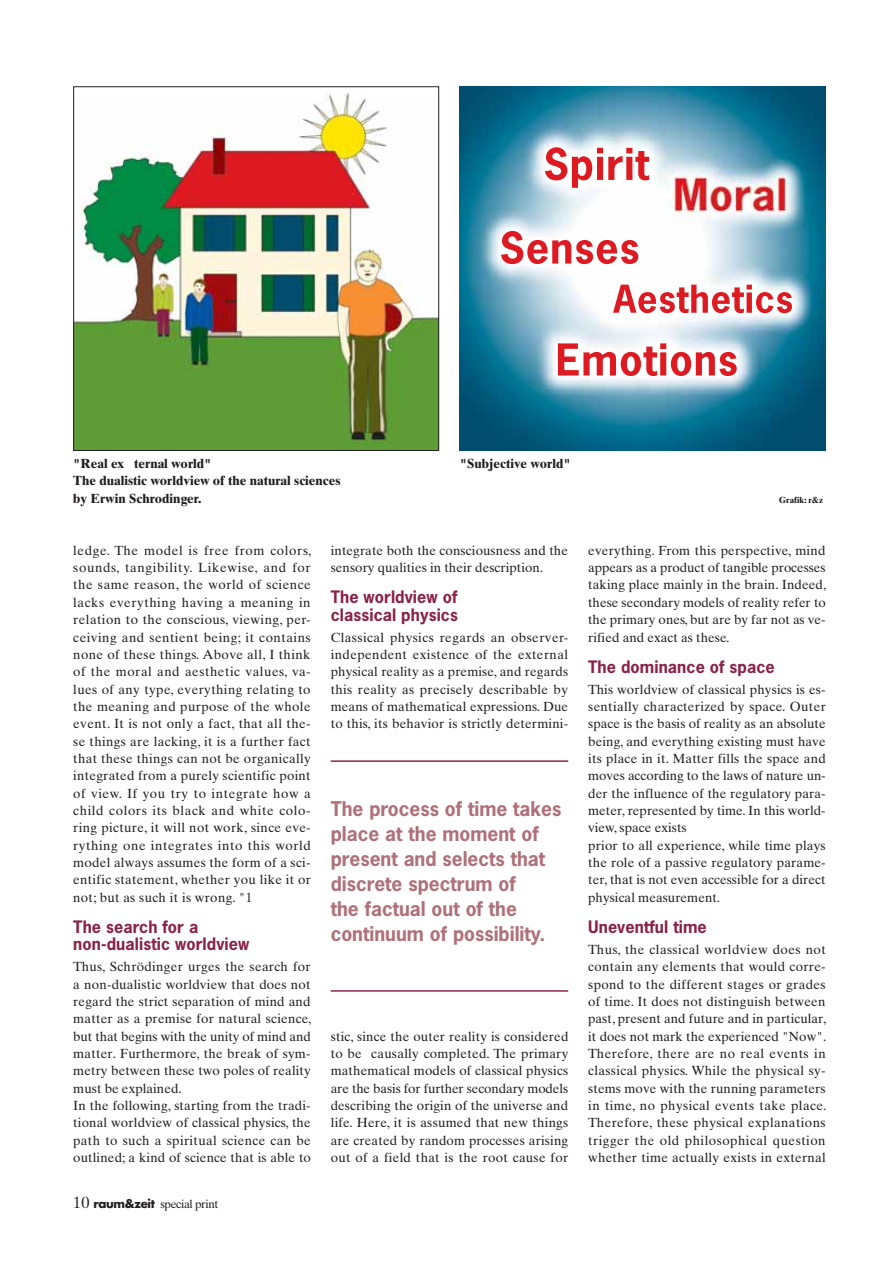
<style>
.page{position:relative;width:893px;height:1263px;background:#fff}
.page>*{position:absolute;margin:0;border:0;box-sizing:border-box;transform-origin:0 0}
.t1{font:700 19.05px/25px "News Gothic";color:#af707a}
.t2{font:700 16.2px/17.4px "News Gothic";letter-spacing:.005em;color:#8b2148}
.t3{font:13.2px/17.4px "Times Ten";letter-spacing:.015em;color:#231f20;text-align:justify}
.t4{font:700 13.2px/17.4px "Times Ten";color:#231f20}
.t5{font:11.7px "Times Ten";letter-spacing:-.03em;color:#231f20}
.t6{font:700 8.85px "Times Ten";color:#231f20}
.s1{font-size:16.2px}
.s2{font-family:"Futura";font-weight:700}
</style>
<div class="page">
<hr style="left:331px;top:760px;width:237px;height:2px;background:#8b2148">
<hr style="left:331px;top:990px;width:237px;height:2px;background:#8b2148">
<img style="left:460px;top:86px;width:365px;height:365px">
<img style="left:545px;top:147px;width:104px;height:41px">
<img style="left:501px;top:231px;width:137px;height:33px">
<img style="left:558px;top:343px;width:179px;height:33px">
<img style="left:613px;top:285px;width:179px;height:28px">
<img style="left:75px;top:93px;width:362px;height:356px">
<div style="left:73px;top:86px;width:366px;height:365px;border:1px solid #231f20"></div>
<p class="t4" style="left:73px;top:456px;width:140px">"Real ex ternal world"</p>
<p class="t4" style="left:460px;top:456px;width:112px">"Subjective world"</p>
<p class="t4" style="left:73px;top:474px;width:269px">The dualistic worldview of the natural sciences by Erwin Schrodinger.</p>
<p class="t3" style="left:73px;top:543px;width:240px">ledge. The model is free from colors, sounds, tangibility. Likewise, and for the same reason, the world of science lacks everything having a meaning in relation to the conscious, viewing, per&shy;ceiving and sentient being; it contains none of these things. Above all, I think of the moral and aesthetic values, va&shy;lues of any type, everything relating to the meaning and purpose of the whole event. It is not only a fact, that all the&shy;se things are lacking, it is a further fact that these things can not be organically integrated from a purely scientific point of view. If you try to integrate how a child colors its black and white colo&shy;ring picture, it will not work, since eve&shy;rything one integrates into this world model always assumes the form of a sci&shy;entific statement, whether you like it or not; but as such it is wrong. "1</p>
<p class="t2" style="left:73px;top:919px;width:177px">The search for a non-dualistic worldview</p>
<p class="t3" style="left:73px;top:959px;width:240px;text-align:left">Thus, Schrödinger urges the search for a non-dualistic worldview that does not regard the strict separation of mind and matter as a premise for natural science, but that begins with the unity of mind and matter. Furthermore, the break of sym&shy;metry between these two poles of reality must be explained.<br>In the following, starting from the tradi&shy;tional worldview of classical physics, the path to such a spiritual science can be outlined; a kind of science that is able to</p>
<p class="t5" style="left:73px;top:1199px;width:147px"><span class="s1">10</span> <span class="s2">raum&amp;zeit</span> special print</p>
<p class="t3" style="left:331px;top:543px;width:239px">integrate both the consciousness and the sensory qualities in their description.</p>
<p class="t2" style="left:331px;top:590px;width:129px">The worldview of classical physics</p>
<p class="t3" style="left:331px;top:630px;width:239px">Classical physics regards an observer&shy;independent existence of the external physical reality as a premise, and regards this reality as precisely describable by means of mathematical expressions. Due to this, its behavior is strictly determini-</p>
<h1 class="t1" style="left:331px;top:798px;width:232px">The process of time takes place at the moment of present and selects that discrete spectrum of<br>the factual out of the continuum of possibility.</h1>
<p class="t3" style="left:331px;top:1029px;width:239px">stic, since the outer reality is considered to be causally completed. The primary mathematical models of classical physics are the basis for further secondary models describing the origin of the universe and life. Here, it is assumed that new things are created by random processes arising out of a field that is the root cause for</p>
<p class="t6" style="left:779px;top:496px;width:46px">Grafik: r&amp;z</p>
<p class="t3" style="left:588px;top:543px;width:240px">everything. From this perspective, mind appears as a product of tangible processes taking place mainly in the brain. Indeed, these secondary models of reality refer to the primary ones, but are by far not as ve&shy;rified and exact as these.</p>
<p class="t2" style="left:588px;top:659px;width:188px">The dominance of space</p>
<p class="t3" style="left:588px;top:682px;width:239px;text-align:left">This worldview of classical physics is es&shy;sentially characterized by space. Outer space is the basis of reality as an absolute being, and everything existing must have its place in it. Matter fills the space and moves according to the laws of nature un&shy;der the influence of the regulatory para&shy;meter, represented by time. In this world&shy;view, space exists<br>prior to all experience, while time plays the role of a passive regulatory parame&shy;ter, that is not even accessible for a direct physical measurement.</p>
<p class="t2" style="left:588px;top:919px;width:120px">Uneventful time</p>
<p class="t3" style="left:588px;top:942px;width:240px">Thus, the classical worldview does not contain any elements that would corre&shy;spond to the different stages or grades of time. It does not distinguish between past, present and future and in particular, it does not mark the experienced "Now".<br>Therefore, there are no real events in classical physics. While the physical sy&shy;stems move with the running parameters in time, no physical events take place.<br>Therefore, these physical explanations trigger the old philosophical question whether time actually exists in external</p>
</div>
